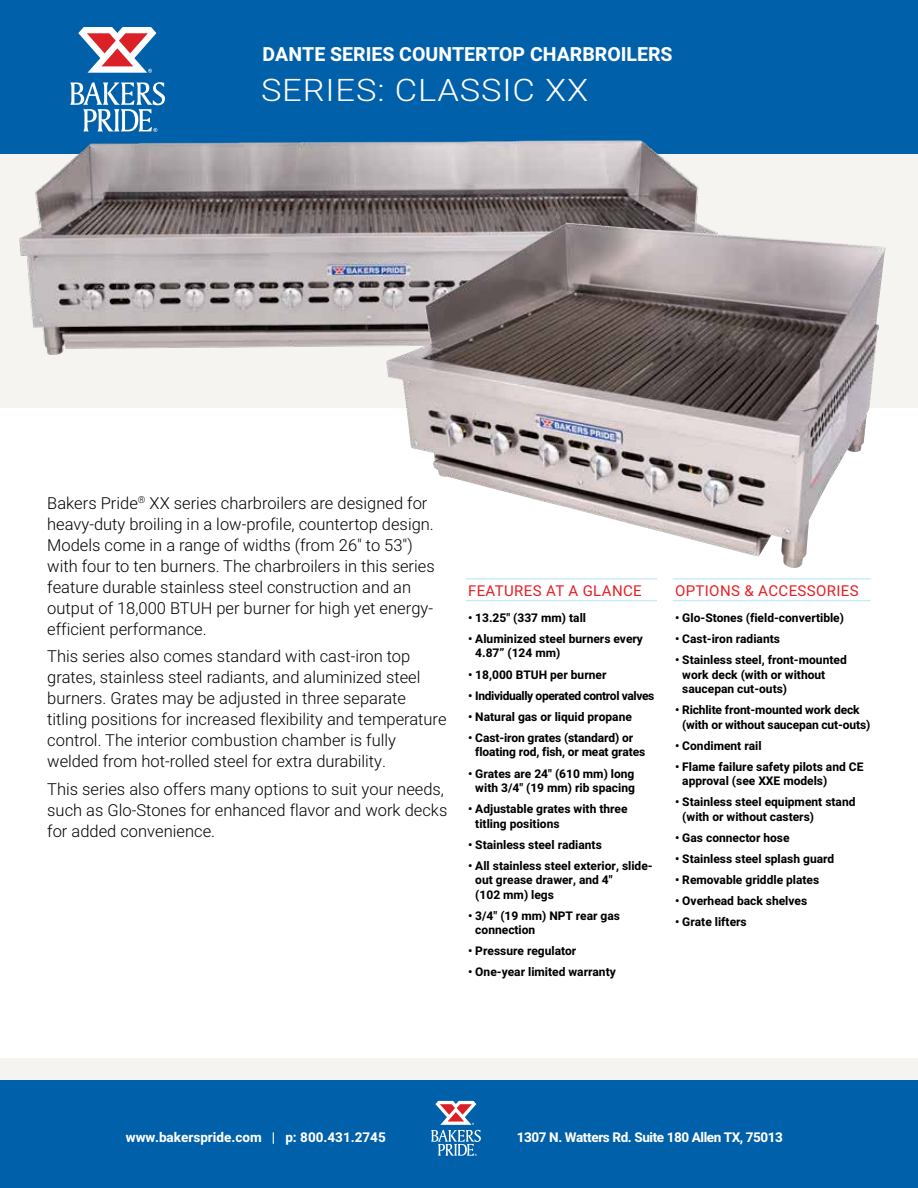
<style>
.page{position:relative;width:918px;height:1188px;background:#fff}
.page>*{position:absolute;margin:0;border:0;box-sizing:border-box;transform-origin:0 0}
.t1{font:300 31.05px "Heebo";letter-spacing:.025em;color:#fff;scale:1.11 1}
.t2{font:700 19.5px "Heebo";color:#fff}
.t3{font:300 16.5px/21px "Heebo";color:#000}
.t4{font:15px "Heebo";letter-spacing:.025em;color:#e41f26}
.t5{font:700 13.5px "Heebo";letter-spacing:-.03em;color:#fff}
.t6{font:700 13.5px "Heebo";color:#fff}
.t7{font:700 12px/14.4px "Heebo";color:#000}
.t8{font:700 12px "Heebo";letter-spacing:-.03em;color:#000}
</style>
<div class="page">
<div style="left:0;top:153px;width:918px;height:255px;background:#f5f4f0"></div>
<div style="left:0;top:0;width:918px;height:153px;background:#0060a9"></div>
<svg style="left:78px;top:27px;width:78px;height:46px"></svg>
<svg style="left:70px;top:82px;width:95px;height:49px"></svg>
<div style="left:0;top:1058px;width:918px;height:76px;background:#f5f4f0"></div>
<div style="left:0;top:1080px;width:918px;height:108px;background:#0060a9"></div>
<svg style="left:431px;top:1101px;width:50px;height:55px"></svg>
<hr style="left:466px;top:578px;width:191px;height:1px;background:#c7eafb">
<hr style="left:466px;top:600px;width:191px;height:1px;background:#c7eafb">
<hr style="left:673px;top:578px;width:198px;height:1px;background:#c7eafb">
<hr style="left:673px;top:600px;width:198px;height:1px;background:#c7eafb">
<img style="left:19px;top:140px;width:699px;height:214px">
<img style="left:386px;top:223px;width:500px;height:345px">
<h2 class="t2" style="left:263px;top:40px;width:412px">DANTE SERIES COUNTERTOP CHARBROILERS</h2>
<h1 class="t1" style="left:261px;top:69px;width:296px">SERIES: CLASSIC XX</h1>
<p class="t3" style="left:47px;top:492px;width:389px">Bakers Pride<sup>®</sup> XX series charbroilers are designed for heavy-duty broiling in a low-profile, countertop design.<br>Models come in a range of widths (from 26" to 53") with four to ten burners. The charbroilers in this series feature durable stainless steel construction and an output of 18,000 BTUH per burner for high yet energy&shy;efficient performance.</p>
<p class="t3" style="left:47px;top:646px;width:401px">This series also comes standard with cast-iron top grates, stainless steel radiants, and aluminized steel burners. Grates may be adjusted in three separate titling positions for increased flexibility and temperature control. The interior combustion chamber is fully welded from hot-rolled steel for extra durability.</p>
<h3 class="t3" style="left:47px;top:779px;width:402px">This series also offers many options to suit your needs, such as Glo-Stones for enhanced flavor and work decks for added convenience.</h3>
<p class="t4" style="left:468px;top:580px;width:175px">FEATURES AT A GLANCE</p>
<p class="t7" style="left:468px;top:611px;width:120px">• 13.25" (337 mm) tall</p>
<p class="t7" style="left:475px;top:632px;width:169px;text-indent:-7px">• Aluminized steel burners every<br>4.87” (124 mm)</p>
<p class="t7" style="left:468px;top:667px;width:140px">• 18,000 BTUH per burner</p>
<p class="t8" style="left:468px;top:687px;width:188px">• Individually operated control valves</p>
<p class="t7" style="left:468px;top:710px;width:165px">• Natural gas or liquid propane</p>
<p class="t7" style="left:475px;top:731px;width:171px;text-indent:-7px">• Cast-iron grates (standard) or floating rod, fish, or meat grates</p>
<p class="t7" style="left:468px;top:766px;width:168px;text-align:right">• Grates are 24" (610 mm) long with 3/4" (19 mm) rib spacing</p>
<p class="t7" style="left:475px;top:802px;width:154px;text-indent:-7px">• Adjustable grates with three titling positions</p>
<p class="t7" style="left:468px;top:838px;width:135px">• Stainless steel radiants</p>
<p class="t7" style="left:475px;top:859px;width:179px;text-indent:-7px">• All stainless steel exterior, slide&shy;out grease drawer, and 4"<br>(102 mm) legs</p>
<p class="t7" style="left:475px;top:909px;width:146px;text-indent:-7px">• 3/4" (19 mm) NPT rear gas connection</p>
<p class="t7" style="left:468px;top:944px;width:110px">• Pressure regulator</p>
<p class="t7" style="left:468px;top:965px;width:149px">• One-year limited warranty</p>
<p class="t4" style="left:675px;top:580px;width:185px">OPTIONS &amp; ACCESSORIES</p>
<p class="t7" style="left:675px;top:611px;width:171px">• Glo-Stones (field-convertible)</p>
<p class="t7" style="left:675px;top:632px;width:107px">• Cast-iron radiants</p>
<p class="t7" style="left:682px;top:653px;width:166px;text-indent:-7px">• Stainless steel, front-mounted work deck (with or without saucepan cut-outs)</p>
<p class="t7" style="left:682px;top:703px;width:190px;text-indent:-7px">• Richlite front-mounted work deck (with or without saucepan cut-outs)</p>
<p class="t7" style="left:675px;top:739px;width:88px">• Condiment rail</p>
<p class="t7" style="left:682px;top:760px;width:183px;text-indent:-7px">• Flame failure safety pilots and CE approval (see XXE models)</p>
<p class="t7" style="left:682px;top:795px;width:175px;text-indent:-7px">• Stainless steel equipment stand (with or without casters)</p>
<p class="t7" style="left:675px;top:831px;width:116px">• Gas connector hose</p>
<p class="t7" style="left:675px;top:852px;width:161px">• Stainless steel splash guard</p>
<p class="t7" style="left:675px;top:873px;width:146px">• Removable griddle plates</p>
<p class="t7" style="left:675px;top:894px;width:134px">• Overhead back shelves</p>
<p class="t7" style="left:675px;top:915px;width:73px">• Grate lifters</p>
<p class="t6" style="left:126px;top:1127px;width:261px">www.bakerspride.com | p: 800.431.2745</p>
<p class="t5" style="left:517px;top:1127px;width:268px">1307 N. Watters Rd. Suite 180 Allen TX, 75013</p>
</div>
